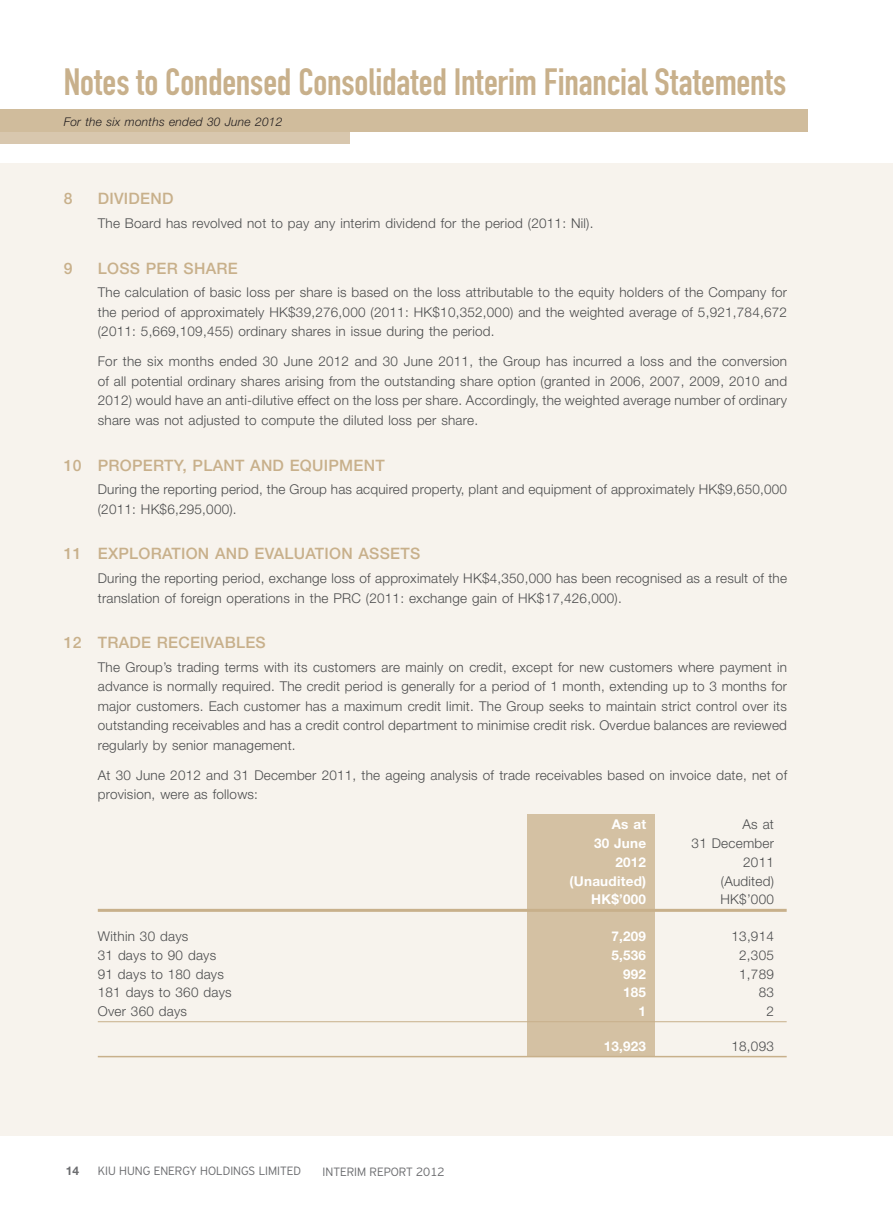
<style>
.page{position:relative;width:893px;height:1212px;background:#fff}
.page>*{position:absolute;margin:0;border:0;box-sizing:border-box;transform-origin:0 0}
.t1{font:37.5px "DIN Engschrift Std";letter-spacing:-.005em;color:#c8b08b}
.t2{font:500 15.75px "Helvetica Neue LT Std";letter-spacing:.015em;color:#c8b08b}
.t3{font:300 13.5px/19.5px "Helvetica Neue LT Std";letter-spacing:.015em;color:#4b4c4d;text-align:justify}
.t4{font:700 13.5px "Helvetica Neue LT Std";letter-spacing:.015em;color:#fff}
.t5{font:300 12px "Interstate";color:#6c6d70}
.t6{font:italic 300 12px "Helvetica Neue LT Std";letter-spacing:.015em;color:#231f20}
.t7{font:700 12px "Helvetica Neue LT Std";color:#6c6d70}
</style>
<div class="page">
<div style="left:0;top:163px;width:893px;height:972px;background:#f7f3ed"></div>
<div style="left:0;top:132px;width:350px;height:11px;background:#d8c7ae"></div>
<div style="left:0;top:109px;width:808px;height:23px;background:#d0bc9c"></div>
<div style="left:527px;top:813px;width:128px;height:243px;background:#d4c1a3"></div>
<hr style="left:98px;top:909px;width:689px;height:3px;background:#c8b08b">
<hr style="left:98px;top:1021px;width:689px;height:1px;background:#c8b08b">
<hr style="left:98px;top:1056px;width:689px;height:1px;background:#c8b08b">
<p class="t1" style="left:64px;top:60px;width:724px">Notes to Condensed Consolidated Interim Financial Statements</p>
<p class="t6" style="left:64px;top:115px;width:220px">For the six months ended 30 June 2012</p>
<p class="t2" style="left:64px;top:189px;width:10px">8</p>
<p class="t2" style="left:98px;top:189px;width:77px">DIVIDEND</p>
<p class="t3" style="left:98px;top:213px;width:497px">The Board has revolved not to pay any interim dividend for the period (2011: Nil).</p>
<p class="t2" style="left:64px;top:259px;width:10px">9</p>
<p class="t2" style="left:98px;top:259px;width:141px">LOSS PER SHARE</p>
<p class="t3" style="left:98px;top:283px;width:691px">The calculation of basic loss per share is based on the loss attributable to the equity holders of the Company for the period of approximately HK$39,276,000 (2011: HK$10,352,000) and the weighted average of 5,921,784,672 (2011: 5,669,109,455) ordinary shares in issue during the period.</p>
<p class="t3" style="left:98px;top:352px;width:691px">For the six months ended 30 June 2012 and 30 June 2011, the Group has incurred a loss and the conversion of all potential ordinary shares arising from the outstanding share option (granted in 2006, 2007, 2009, 2010 and 2012) would have an anti-dilutive effect on the loss per share. Accordingly, the weighted average number of ordinary share was not adjusted to compute the diluted loss per share.</p>
<p class="t2" style="left:64px;top:455px;width:322px">10 PROPERTY, PLANT AND EQUIPMENT</p>
<p class="t3" style="left:98px;top:479px;width:691px">During the reporting period, the Group has acquired property, plant and equipment of approximately HK$9,650,000 (2011: HK$6,295,000).</p>
<p class="t2" style="left:64px;top:544px;width:358px">11 EXPLORATION AND EVALUATION ASSETS</p>
<p class="t3" style="left:98px;top:568px;width:691px">During the reporting period, exchange loss of approximately HK$4,350,000 has been recognised as a result of the translation of foreign operations in the PRC (2011: exchange gain of HK$17,426,000).</p>
<p class="t2" style="left:64px;top:633px;width:203px">12 TRADE RECEIVABLES</p>
<p class="t3" style="left:98px;top:657px;width:691px">The Group’s trading terms with its customers are mainly on credit, except for new customers where payment in advance is normally required. The credit period is generally for a period of 1 month, extending up to 3 months for major customers. Each customer has a maximum credit limit. The Group seeks to maintain strict control over its outstanding receivables and has a credit control department to minimise credit risk. Overdue balances are reviewed regularly by senior management.</p>
<p class="t3" style="left:98px;top:765px;width:691px">At 30 June 2012 and 31 December 2011, the ageing analysis of trade receivables based on invoice date, net of provision, were as follows:</p>
<p class="t4" style="left:612px;top:816px;width:36px">As at</p>
<p class="t3" style="left:742px;top:814px;width:33px">As at</p>
<p class="t4" style="left:594px;top:835px;width:54px">30 June</p>
<p class="t3" style="left:692px;top:833px;width:84px">31 December</p>
<p class="t4" style="left:615px;top:854px;width:32px">2012</p>
<p class="t3" style="left:743px;top:852px;width:32px">2011</p>
<p class="t4" style="left:570px;top:872px;width:78px">(Unaudited)</p>
<p class="t3" style="left:721px;top:871px;width:55px">(Audited)</p>
<p class="t4" style="left:591px;top:891px;width:56px">HK$’000</p>
<p class="t3" style="left:720px;top:889px;width:55px">HK$’000</p>
<p class="t3" style="left:98px;top:926px;width:92px">Within 30 days</p>
<p class="t4" style="left:611px;top:928px;width:36px">7,209</p>
<p class="t3" style="left:731px;top:926px;width:44px">13,914</p>
<p class="t3" style="left:98px;top:945px;width:120px">31 days to 90 days</p>
<p class="t4" style="left:611px;top:947px;width:36px">5,536</p>
<p class="t3" style="left:739px;top:945px;width:36px">2,305</p>
<p class="t3" style="left:98px;top:964px;width:128px">91 days to 180 days</p>
<p class="t4" style="left:623px;top:965px;width:24px">99 2</p>
<p class="t3" style="left:739px;top:964px;width:36px">1,789</p>
<p class="t3" style="left:98px;top:982px;width:135px">181 days to 360 days</p>
<p class="t4" style="left:623px;top:984px;width:24px">185</p>
<p class="t3" style="left:759px;top:982px;width:17px">83</p>
<p class="t3" style="left:98px;top:1001px;width:91px">Over 360 days</p>
<p class="t4" style="left:639px;top:1003px;width:9px">1</p>
<p class="t3" style="left:766px;top:1001px;width:9px">2</p>
<p class="t4" style="left:604px;top:1038px;width:44px">13,923</p>
<p class="t3" style="left:731px;top:1036px;width:44px">18,093</p>
<p class="t7" style="left:66px;top:1163px;width:15px">14</p>
<p class="t5" style="left:98px;top:1164px;width:205px">KIU HUNG ENERGY HOLDINGS LIMITED</p>
<p class="t5" style="left:323px;top:1164px;width:11px">INTERIM</p>
<p class="t5" style="left:370px;top:1164px;width:76px">REPORT 2012</p>
</div>
